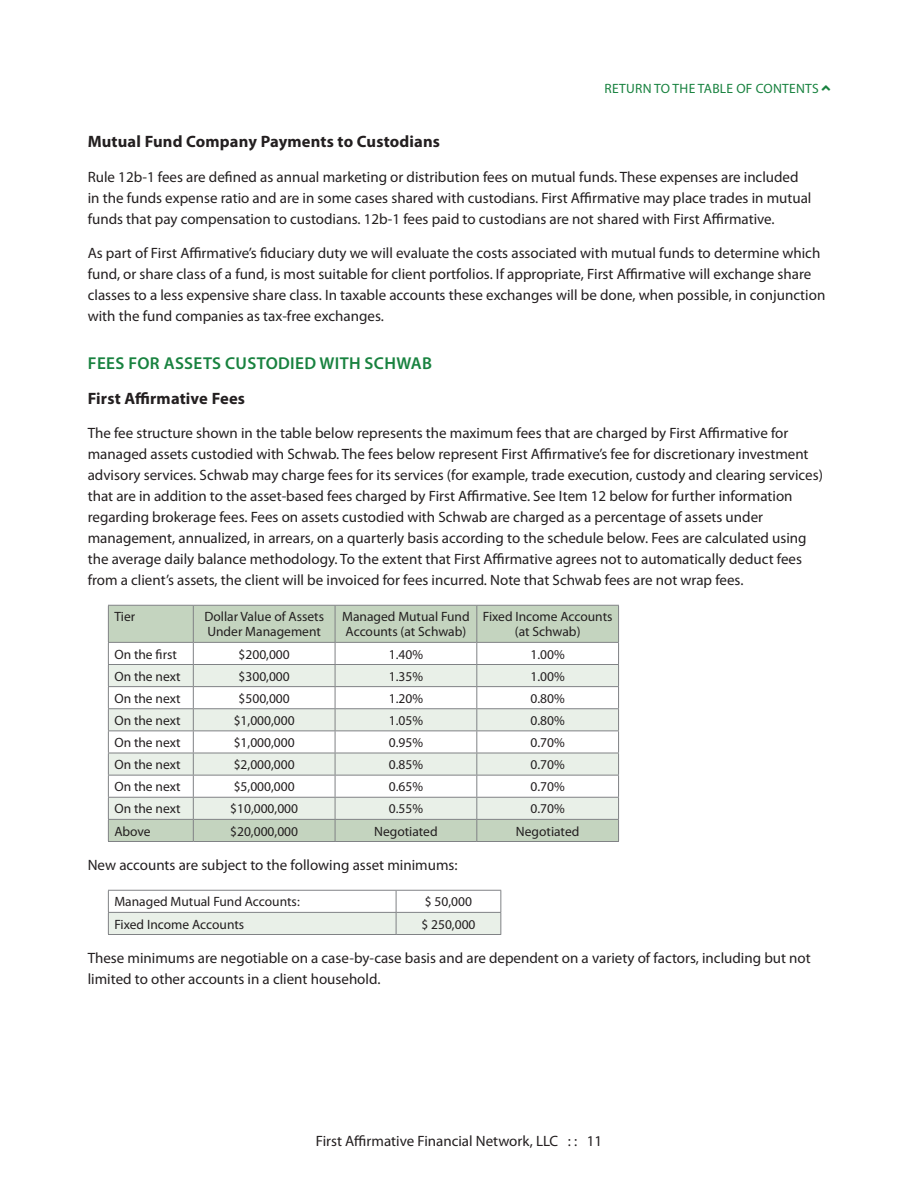
<style>
.page{position:relative;width:918px;height:1188px;background:#fff}
.page>*{position:absolute;margin:0;border:0;box-sizing:border-box;transform-origin:0 0}
.t1{font:600 17.25px "Myriad Pro";letter-spacing:.02em;color:#18823f}
.t2{font:700 16.5px "Myriad Pro";letter-spacing:.01em;color:#231f20}
.t3{font:15px/21px "Myriad Pro";color:#231f20}
.t4{font:13.5px/15px "Myriad Pro";color:#231f20}
.t5{font:13.5px "Myriad Pro";letter-spacing:.02em;color:#18823f}
</style>
<div class="page">
<div style="left:109px;top:606px;width:509px;height:235px;background:#c4d4bf"></div>
<svg style="left:109px;top:643px;width:509px;height:21px"></svg>
<svg style="left:109px;top:665px;width:509px;height:154px;fill:#e9f0e8"></svg>
<hr style="left:108px;top:605px;width:85px;height:1px;background:#808285">
<hr style="left:108px;top:606px;width:1px;height:36px;background:#808285">
<hr style="left:193px;top:605px;width:142px;height:1px;background:#808285">
<hr style="left:193px;top:606px;width:1px;height:36px;background:#808285">
<hr style="left:335px;top:605px;width:142px;height:1px;background:#808285">
<hr style="left:335px;top:606px;width:1px;height:36px;background:#808285">
<hr style="left:477px;top:605px;width:142px;height:1px;background:#808285">
<hr style="left:476px;top:606px;width:1px;height:36px;background:#808285">
<hr style="left:618px;top:606px;width:1px;height:36px;background:#808285">
<hr style="left:108px;top:642px;width:85px;height:1px;background:#808285">
<hr style="left:193px;top:642px;width:142px;height:1px;background:#808285">
<hr style="left:335px;top:642px;width:142px;height:1px;background:#808285">
<hr style="left:477px;top:642px;width:142px;height:1px;background:#808285">
<hr style="left:108px;top:664px;width:85px;height:1px;background:#808285">
<hr style="left:193px;top:664px;width:142px;height:1px;background:#808285">
<hr style="left:335px;top:664px;width:142px;height:1px;background:#808285">
<hr style="left:477px;top:664px;width:142px;height:1px;background:#808285">
<hr style="left:108px;top:686px;width:85px;height:1px;background:#808285">
<hr style="left:193px;top:686px;width:142px;height:1px;background:#808285">
<hr style="left:335px;top:686px;width:142px;height:1px;background:#808285">
<hr style="left:477px;top:686px;width:142px;height:1px;background:#808285">
<hr style="left:108px;top:708px;width:85px;height:1px;background:#808285">
<hr style="left:193px;top:708px;width:142px;height:1px;background:#808285">
<hr style="left:335px;top:708px;width:142px;height:1px;background:#808285">
<hr style="left:477px;top:708px;width:142px;height:1px;background:#808285">
<hr style="left:108px;top:730px;width:85px;height:1px;background:#808285">
<hr style="left:193px;top:730px;width:142px;height:1px;background:#808285">
<hr style="left:335px;top:730px;width:142px;height:1px;background:#808285">
<hr style="left:477px;top:730px;width:142px;height:1px;background:#808285">
<hr style="left:108px;top:753px;width:85px;height:1px;background:#808285">
<hr style="left:193px;top:753px;width:142px;height:1px;background:#808285">
<hr style="left:335px;top:753px;width:142px;height:1px;background:#808285">
<hr style="left:477px;top:753px;width:142px;height:1px;background:#808285">
<hr style="left:108px;top:775px;width:85px;height:1px;background:#808285">
<hr style="left:193px;top:775px;width:142px;height:1px;background:#808285">
<hr style="left:335px;top:775px;width:142px;height:1px;background:#808285">
<hr style="left:477px;top:775px;width:142px;height:1px;background:#808285">
<hr style="left:108px;top:797px;width:85px;height:1px;background:#808285">
<hr style="left:193px;top:797px;width:142px;height:1px;background:#808285">
<hr style="left:335px;top:797px;width:142px;height:1px;background:#808285">
<hr style="left:477px;top:797px;width:142px;height:1px;background:#808285">
<hr style="left:108px;top:819px;width:85px;height:1px;background:#808285">
<svg style="left:108px;top:643px;width:1px;height:198px"></svg>
<hr style="left:193px;top:819px;width:142px;height:1px;background:#808285">
<svg style="left:193px;top:643px;width:1px;height:198px"></svg>
<hr style="left:335px;top:819px;width:142px;height:1px;background:#808285">
<svg style="left:335px;top:643px;width:1px;height:198px"></svg>
<hr style="left:477px;top:819px;width:142px;height:1px;background:#808285">
<svg style="left:476px;top:643px;width:1px;height:198px"></svg>
<svg style="left:618px;top:643px;width:1px;height:198px"></svg>
<hr style="left:108px;top:841px;width:85px;height:1px;background:#808285">
<hr style="left:193px;top:841px;width:142px;height:1px;background:#808285">
<hr style="left:335px;top:841px;width:142px;height:1px;background:#808285">
<hr style="left:477px;top:841px;width:142px;height:1px;background:#808285">
<svg style="left:108px;top:890px;width:393px;height:44px"></svg>
<hr style="left:108px;top:934px;width:288px;height:1px;background:#808285">
<hr style="left:396px;top:934px;width:105px;height:1px;background:#808285">
<p class="t5" style="left:604px;top:81px;width:216px">RETURN TO THE TABLE OF CONTENTS</p>
<p class="t2" style="left:88px;top:133px;width:354px">Mutual Fund Company Payments to Custodians</p>
<p class="t3" style="left:88px;top:167px;width:725px">Rule 12b-1 fees are defined as annual marketing or distribution fees on mutual funds. These expenses are included in the funds expense ratio and are in some cases shared with custodians. First Affirmative may place trades in mutual funds that pay compensation to custodians. 12b-1 fees paid to custodians are not shared with First Affirmative.</p>
<p class="t3" style="left:88px;top:243px;width:739px">As part of First Affirmative’s fiduciary duty we will evaluate the costs associated with mutual funds to determine which fund, or share class of a fund, is most suitable for client portfolios. If appropriate, First Affirmative will exchange share classes to a less expensive share class. In taxable accounts these exchanges will be done, when possible, in conjunction with the fund companies as tax-free exchanges.</p>
<p class="t1" style="left:88px;top:354px;width:346px">FEES FOR ASSETS CUSTODIED WITH SCHWAB</p>
<p class="t2" style="left:88px;top:389px;width:159px">First Affirmative Fees</p>
<p class="t3" style="left:88px;top:423px;width:737px">The fee structure shown in the table below represents the maximum fees that are charged by First Affirmative for managed assets custodied with Schwab. The fees below represent First Affirmative’s fee for discretionary investment advisory services. Schwab may charge fees for its services (for example, trade execution, custody and clearing services) that are in addition to the asset-based fees charged by First Affirmative. See Item 12 below for further information regarding brokerage fees. Fees on assets custodied with Schwab are charged as a percentage of assets under management, annualized, in arrears, on a quarterly basis according to the schedule below. Fees are calculated using the average daily balance methodology. To the extent that First Affirmative agrees not to automatically deduct fees from a client’s assets, the client will be invoiced for fees incurred. Note that Schwab fees are not wrap fees.</p>
<p class="t4" style="left:114px;top:610px;width:22px">Tier</p>
<p class="t4" style="left:204px;top:610px;width:121px">Dollar Value of Assets<br>Under Management</p>
<p class="t4" style="left:342px;top:610px;width:129px">Managed Mutual Fund<br>Accounts (at Schwab)</p>
<p class="t4" style="left:483px;top:610px;width:131px;text-align:center">Fixed Income Accounts (at Schwab)</p>
<p class="t4" style="left:114px;top:647px;width:64px">On the first</p>
<p class="t4" style="left:239px;top:647px;width:53px">$200,000</p>
<p class="t4" style="left:389px;top:647px;width:36px">1.40%</p>
<p class="t4" style="left:531px;top:647px;width:36px">1.00%</p>
<p class="t4" style="left:114px;top:669px;width:68px">On the next</p>
<p class="t4" style="left:239px;top:669px;width:53px">$300,000</p>
<p class="t4" style="left:389px;top:669px;width:36px">1.35%</p>
<p class="t4" style="left:531px;top:669px;width:36px">1.00%</p>
<p class="t4" style="left:114px;top:691px;width:68px">On the next</p>
<p class="t4" style="left:239px;top:691px;width:53px">$500,000</p>
<p class="t4" style="left:389px;top:691px;width:36px">1.20%</p>
<p class="t4" style="left:531px;top:691px;width:36px">0.80%</p>
<p class="t4" style="left:114px;top:713px;width:68px">On the next</p>
<p class="t4" style="left:234px;top:713px;width:62px">$1,000,000</p>
<p class="t4" style="left:389px;top:713px;width:36px">1.05%</p>
<p class="t4" style="left:531px;top:713px;width:36px">0.80%</p>
<p class="t4" style="left:114px;top:735px;width:68px">On the next</p>
<p class="t4" style="left:234px;top:735px;width:62px">$1,000,000</p>
<p class="t4" style="left:389px;top:735px;width:36px">0.95%</p>
<p class="t4" style="left:531px;top:735px;width:36px">0.70%</p>
<p class="t4" style="left:114px;top:757px;width:68px">On the next</p>
<p class="t4" style="left:234px;top:757px;width:62px">$2,000,000</p>
<p class="t4" style="left:389px;top:757px;width:36px">0.85%</p>
<p class="t4" style="left:531px;top:757px;width:36px">0.70%</p>
<p class="t4" style="left:114px;top:779px;width:68px">On the next</p>
<p class="t4" style="left:234px;top:779px;width:62px">$5,000,000</p>
<p class="t4" style="left:389px;top:779px;width:36px">0.65%</p>
<p class="t4" style="left:531px;top:779px;width:36px">0.70%</p>
<p class="t4" style="left:114px;top:802px;width:68px">On the next</p>
<p class="t4" style="left:230px;top:802px;width:69px">$10,000,000</p>
<p class="t4" style="left:389px;top:802px;width:36px">0.55%</p>
<p class="t4" style="left:531px;top:802px;width:36px">0.70%</p>
<p class="t4" style="left:114px;top:824px;width:38px">Above</p>
<p class="t4" style="left:230px;top:824px;width:69px">$20,000,000</p>
<p class="t4" style="left:374px;top:824px;width:65px">Negotiated</p>
<p class="t4" style="left:516px;top:824px;width:65px">Negotiated</p>
<p class="t3" style="left:88px;top:855px;width:371px">New accounts are subject to the following asset minimums:</p>
<p class="t4" style="left:114px;top:895px;width:187px">Managed Mutual Fund Accounts:</p>
<p class="t4" style="left:425px;top:895px;width:49px">$ 50,000</p>
<p class="t4" style="left:114px;top:917px;width:131px">Fixed Income Accounts</p>
<p class="t4" style="left:421px;top:917px;width:56px">$ 250,000</p>
<p class="t3" style="left:88px;top:948px;width:725px">These minimums are negotiable on a case-by-case basis and are dependent on a variety of factors, including but not limited to other accounts in a client household.</p>
<p class="t3" style="left:316px;top:1131px;width:288px">First Affirmative Financial Network, LLC : : 11</p>
</div>
